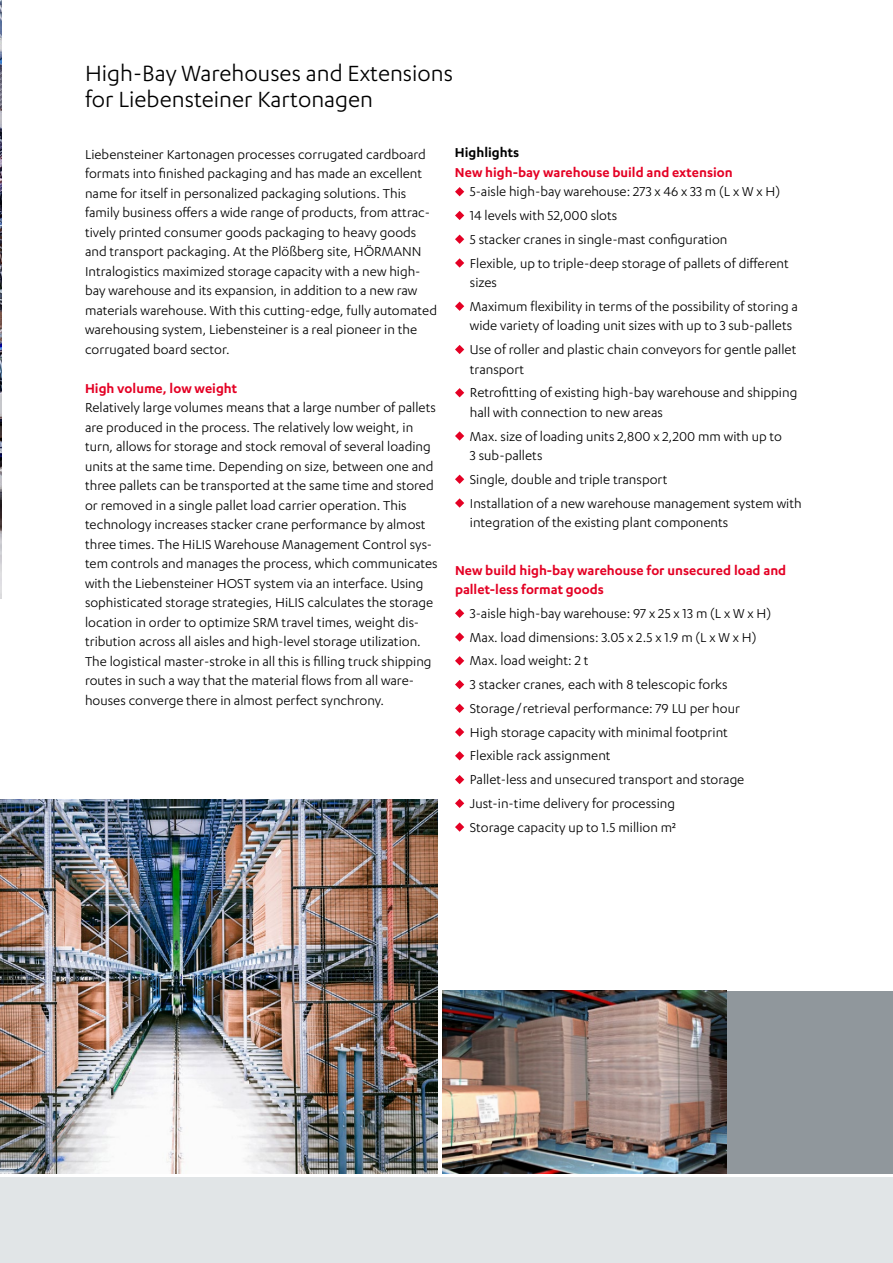
<style>
.page{position:relative;width:893px;height:1263px;background:#fff}
.page>*{position:absolute;margin:0;border:0;box-sizing:border-box;transform-origin:0 0}
.t1{font:25.5px/25.5px "Karbon";color:#000}
.t2{font:15px/19.5px "Karbon";color:#000}
.t3{font:600 15px/19.5px "Karbon";color:#e40024}
.t4{font:600 15px "Karbon";color:#000}
</style>
<div class="page">
<img style="left:0;top:0;width:1px;height:598px">
<div style="left:726px;top:991px;width:167px;height:183px;background:#90979c"></div>
<img style="left:442px;top:991px;width:284px;height:183px">
<div style="left:0;top:1178px;width:893px;height:85px;background:#e1e5e7"></div>
<svg style="left:455px;top:187px;width:9px;height:9px"></svg>
<svg style="left:455px;top:211px;width:9px;height:9px"></svg>
<svg style="left:455px;top:235px;width:9px;height:9px"></svg>
<svg style="left:455px;top:258px;width:9px;height:10px"></svg>
<svg style="left:455px;top:302px;width:9px;height:9px"></svg>
<svg style="left:455px;top:345px;width:9px;height:9px"></svg>
<svg style="left:455px;top:388px;width:9px;height:9px"></svg>
<svg style="left:455px;top:431px;width:9px;height:10px"></svg>
<svg style="left:455px;top:475px;width:9px;height:9px"></svg>
<svg style="left:455px;top:498px;width:9px;height:10px"></svg>
<svg style="left:455px;top:609px;width:9px;height:9px"></svg>
<svg style="left:455px;top:632px;width:9px;height:10px"></svg>
<svg style="left:455px;top:656px;width:9px;height:9px"></svg>
<svg style="left:455px;top:680px;width:9px;height:9px"></svg>
<svg style="left:455px;top:704px;width:9px;height:9px"></svg>
<svg style="left:455px;top:727px;width:9px;height:10px"></svg>
<svg style="left:455px;top:751px;width:9px;height:9px"></svg>
<svg style="left:455px;top:775px;width:9px;height:9px"></svg>
<svg style="left:455px;top:799px;width:9px;height:9px"></svg>
<svg style="left:455px;top:822px;width:9px;height:10px"></svg>
<img style="left:0;top:799px;width:438px;height:375px">
<h1 class="t1" style="left:85px;top:60px;width:370px">High-Bay Warehouses and Extensions for Liebensteiner Kartonagen</h1>
<p class="t2" style="left:85px;top:144px;width:353px">Liebensteiner Kartonagen processes corrugated cardboard formats into finished packaging and has made an excellent name for itself in personalized packaging solutions. This family business offers a wide range of products, from attrac&shy;tively printed consumer goods packaging to heavy goods and transport packaging. At the Plößberg site, HÖRMANN Intralogistics maximized storage capacity with a new high&shy;bay warehouse and its expansion, in addition to a new raw materials warehouse. With this cutting-edge, fully automated warehousing system, Liebensteiner is a real pioneer in the corrugated board sector.</p>
<p class="t3" style="left:85px;top:378px;width:154px">High volume, low weight</p>
<p class="t2" style="left:85px;top:397px;width:354px">Relatively large volumes means that a large number of pallets are produced in the process. The relatively low weight, in turn, allows for storage and stock removal of several loading units at the same time. Depending on size, between one and three pallets can be transported at the same time and stored or removed in a single pallet load carrier operation. This technology increases stacker crane performance by almost three times. The HiLIS Warehouse Management Control sys&shy;tem controls and manages the process, which communicates with the Liebensteiner HOST system via an interface. Using sophisticated storage strategies, HiLIS calculates the storage location in order to optimize SRM travel times, weight dis&shy;tribution across all aisles and high-level storage utilization.<br>The logistical master-stroke in all this is filling truck shipping routes in such a way that the material flows from all ware&shy;houses converge there in almost perfect synchrony.</p>
<p class="t4" style="left:455px;top:144px;width:66px">Highlights</p>
<p class="t3" style="left:455px;top:162px;width:279px">New high-bay warehouse build and extension</p>
<p class="t2" style="left:470px;top:180px;width:320px;line-height:23.7px">5-aisle high-bay warehouse: 273 x 46 x 33 m (L x W x H)<br>14 levels with 52,000 slots<br>5 stacker cranes in single-mast configuration<br>Flexible, up to triple-deep storage of pallets of different</p>
<p class="t2" style="left:470px;top:270px;width:330px;line-height:23.7px">sizes<br>Maximum flexibility in terms of the possibility of storing a</p>
<p class="t2" style="left:470px;top:314px;width:328px;line-height:23.7px">wide variety of loading unit sizes with up to 3 sub-pallets<br>Use of roller and plastic chain conveyors for gentle pallet</p>
<p class="t2" style="left:470px;top:357px;width:329px;line-height:23.7px">transport<br>Retrofitting of existing high-bay warehouse and shipping</p>
<p class="t2" style="left:470px;top:400px;width:314px;line-height:23.7px">hall with connection to new areas<br>Max. size of loading units 2,800 x 2,200 mm with up to</p>
<p class="t2" style="left:470px;top:443px;width:333px;line-height:23.7px">3 sub-pallets<br>Single, double and triple transport<br>Installation of a new warehouse management system with</p>
<p class="t2" style="left:470px;top:512px;width:260px">integration of the existing plant components</p>
<p class="t3" style="left:455px;top:560px;width:333px">New build high-bay warehouse for unsecured load and pallet-less format goods</p>
<p class="t2" style="left:470px;top:601px;width:303px;line-height:23.7px">3-aisle high-bay warehouse: 97 x 25 x 13 m (L x W x H)<br>Max. load dimensions: 3.05 x 2.5 x 1.9 m (L x W x H)<br>Max. load weight: 2 t<br>3 stacker cranes, each with 8 telescopic forks Storage / retrieval performance: 79 LU per hour High storage capacity with minimal footprint Flexible rack assignment<br>Pallet-less and unsecured transport and storage Just-in-time delivery for processing<br>Storage capacity up to 1.5 million m²</p>
</div>
